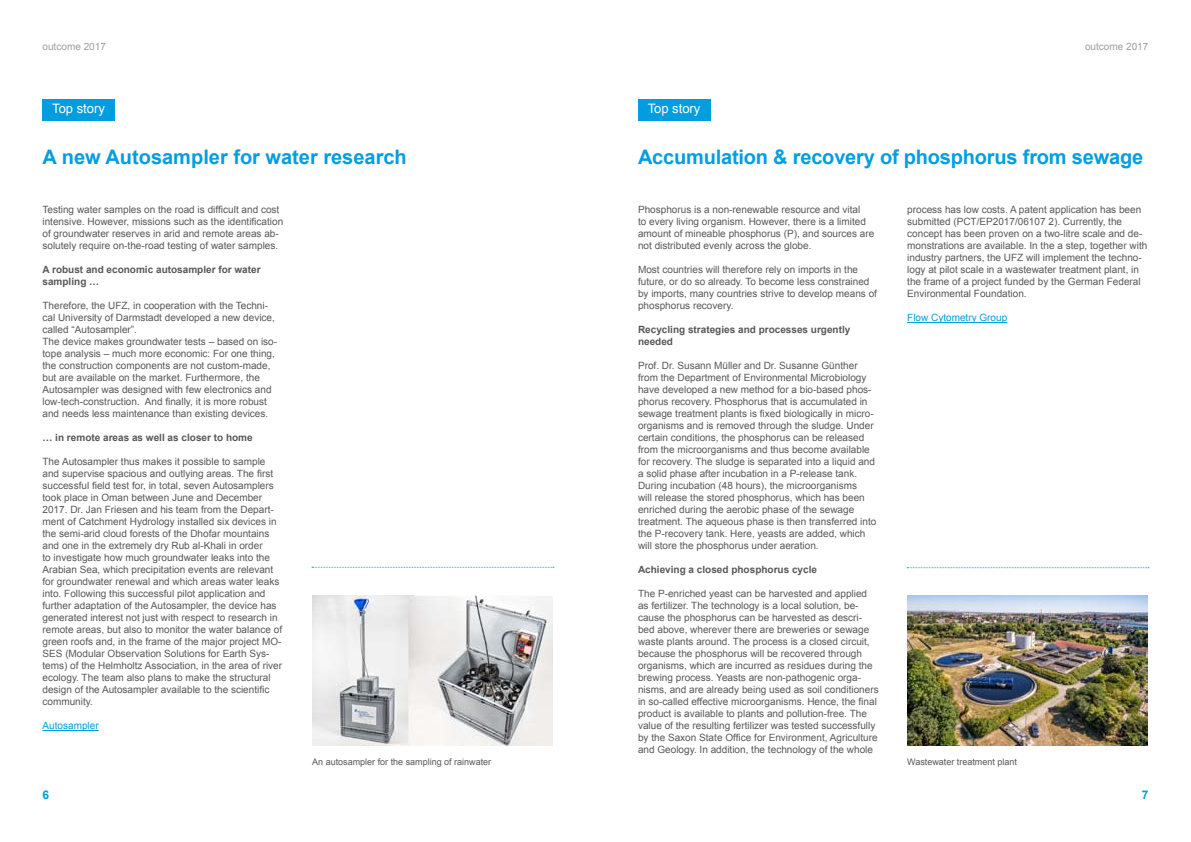
<style>
.page{position:relative;width:1191px;height:842px;background:#fff}
.page>*{position:absolute;margin:0;border:0;box-sizing:border-box;transform-origin:0 0}
.t1{font:700 20px "Arial";letter-spacing:-.01em;color:#009ee0}
.t2{font:13px "Arial";color:#fff}
.t3{font:700 12px "Arial";color:#009ee0}
.t4{font:10px/12px "Arial";color:#58585a}
.t5{font:700 10px/12px "Arial";color:#58585a}
.t6{font:10px "Arial";color:#009ee0}
.t7{font:10px "Arial";color:#9c9e9f}
.t8{font:9px "Arial";color:#58585a}
</style>
<div class="page">
<div style="left:43px;top:99px;width:72px;height:21px;background:#009ee0"></div>
<hr style="left:43px;top:730px;width:56px;height:1px;background:#009ee0">
<img style="left:312px;top:595px;width:241px;height:151px">
<svg style="left:312px;top:567px;width:242px;height:1px"></svg>
<div style="left:638px;top:99px;width:72px;height:21px;background:#009ee0"></div>
<hr style="left:907px;top:322px;width:100px;height:1px;background:#009ee0">
<svg style="left:907px;top:567px;width:242px;height:1px"></svg>
<img style="left:907px;top:595px;width:240px;height:151px">
<p class="t7" style="left:43px;top:40px;width:65px">outcome 2017</p>
<p class="t7" style="left:1085px;top:40px;width:65px">outcome 2017</p>
<h2 class="t2" style="left:52px;top:100px;width:54px">Top story</h2>
<h2 class="t2" style="left:647px;top:100px;width:54px">Top story</h2>
<h1 class="t1" style="left:43px;top:144px;width:366px">A new Autosampler for water research</h1>
<h1 class="t1" style="left:638px;top:144px;width:506px">Accumulation &amp; recovery of phosphorus from sewage</h1>
<p class="t4" style="left:43px;top:204px;width:242px">Testing water samples on the road is difficult and cost intensive. However, missions such as the identification of groundwater reserves in arid and remote areas ab&shy;solutely require on-the-road testing of water samples.</p>
<p class="t5" style="left:43px;top:264px;width:220px">A robust and economic autosampler for water sampling …</p>
<p class="t4" style="left:43px;top:300px;width:236px">Therefore, the UFZ, in cooperation with the Techni&shy;cal University of Darmstadt developed a new device, called “Autosampler”.<br>The device makes groundwater tests – based on iso&shy;tope analysis – much more economic: For one thing, the construction components are not custom-made, but are available on the market. Furthermore, the Autosampler was designed with few electronics and low-tech-construction. And finally, it is more robust and needs less maintenance than existing devices.</p>
<p class="t5" style="left:43px;top:432px;width:212px">… in remote areas as well as closer to home</p>
<p class="t4" style="left:43px;top:456px;width:241px">The Autosampler thus makes it possible to sample and supervise spacious and outlying areas. The first successful field test for, in total, seven Autosamplers took place in Oman between June and December 2017. Dr. Jan Friesen and his team from the Depart&shy;ment of Catchment Hydrology installed six devices in the semi-arid cloud forests of the Dhofar mountains and one in the extremely dry Rub al-Khali in order<br>to investigate how much groundwater leaks into the Arabian Sea, which precipitation events are relevant for groundwater renewal and which areas water leaks into. Following this successful pilot application and further adaptation of the Autosampler, the device has generated interest not just with respect to research in remote areas, but also to monitor the water balance of green roofs and, in the frame of the major project MO-SES (Modular Observation Solutions for Earth Sys&shy;tems) of the Helmholtz Association, in the area of river ecology. The team also plans to make the structural design of the Autosampler available to the scientific community.</p>
<p class="t6" style="left:43px;top:719px;width:58px">Autosampler</p>
<p class="t4" style="left:638px;top:204px;width:238px">Phosphorus is a non-renewable resource and vital<br>to every living organism. However, there is a limited amount of mineable phosphorus (P), and sources are not distributed evenly across the globe.</p>
<p class="t4" style="left:638px;top:264px;width:240px">Most countries will therefore rely on imports in the future, or do so already. To become less constrained by imports, many countries strive to develop means of phosphorus recovery.</p>
<p class="t5" style="left:638px;top:324px;width:214px">Recycling strategies and processes urgently needed</p>
<p class="t4" style="left:638px;top:360px;width:240px">Prof. Dr. Susann Müller and Dr. Susanne Günther from the Department of Environmental Microbiology have developed a new method for a bio-based phos&shy;phorus recovery. Phosphorus that is accumulated in sewage treatment plants is fixed biologically in micro&shy;organisms and is removed through the sludge. Under certain conditions, the phosphorus can be released from the microorganisms and thus become available for recovery. The sludge is separated into a liquid and a solid phase after incubation in a P-release tank.<br>During incubation (48 hours), the microorganisms<br>will release the stored phosphorus, which has been enriched during the aerobic phase of the sewage treatment. The aqueous phase is then transferred into the P-recovery tank. Here, yeasts are added, which will store the phosphorus under aeration.</p>
<p class="t5" style="left:638px;top:564px;width:180px">Achieving a closed phosphorus cycle</p>
<p class="t4" style="left:638px;top:588px;width:242px">The P-enriched yeast can be harvested and applied as fertilizer. The technology is a local solution, be&shy;cause the phosphorus can be harvested as descri&shy;bed above, wherever there are breweries or sewage waste plants around. The process is a closed circuit, because the phosphorus will be recovered through organisms, which are incurred as residues during the brewing process. Yeasts are non-pathogenic orga&shy;nisms, and are already being used as soil conditioners in so-called effective microorganisms. Hence, the final product is available to plants and pollution-free. The value of the resulting fertilizer was tested successfully by the Saxon State Office for Environment, Agriculture and Geology. In addition, the technology of the whole</p>
<p class="t4" style="left:907px;top:204px;width:242px">process has low costs. A patent application has been submitted (PCT/EP2017/06107 2). Currently, the concept has been proven on a two-litre scale and de&shy;monstrations are available. In the a step, together with industry partners, the UFZ will implement the techno&shy;logy at pilot scale in a wastewater treatment plant, in the frame of a project funded by the German Federal Environmental Foundation.</p>
<p class="t6" style="left:907px;top:311px;width:102px">Flow Cytometry Group</p>
<p class="t8" style="left:312px;top:756px;width:181px">An autosampler for the sampling of rainwater</p>
<p class="t8" style="left:907px;top:756px;width:111px">Wastewater treatment plant</p>
<p class="t3" style="left:43px;top:787px;width:8px">6</p>
<p class="t3" style="left:1141px;top:787px;width:8px">7</p>
</div>
